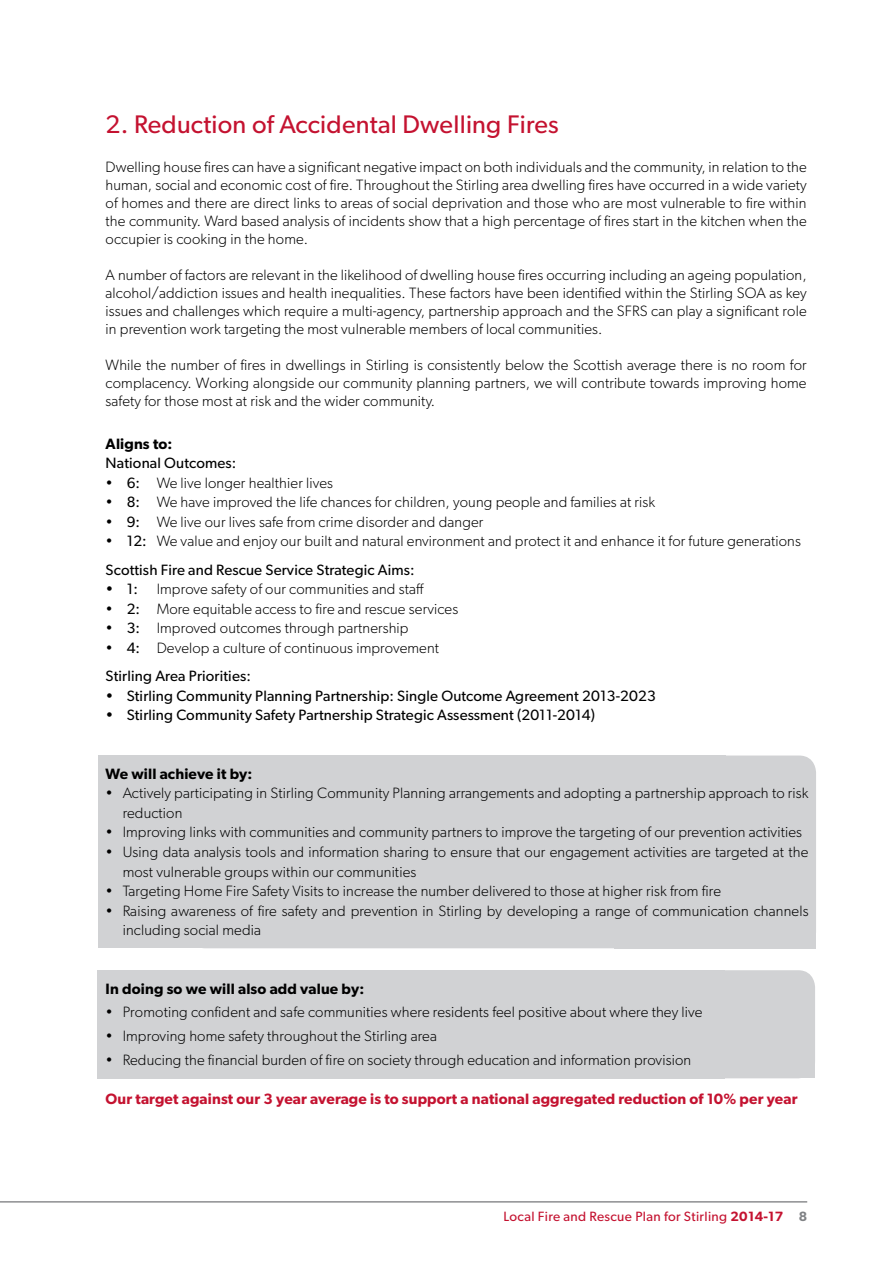
<style>
.page{position:relative;width:893px;height:1263px;background:#fff}
.page>*{position:absolute;margin:0;border:0;box-sizing:border-box;transform-origin:0 0}
.t1{font:25.5px "Gibson";letter-spacing:.01em;color:#c41230}
.t2{font:300 15px/18px "Gibson";letter-spacing:.01em;color:#000}
.t3{font:15px "Gibson";letter-spacing:.01em;color:#000}
.t4{font:600 15px "Gibson";letter-spacing:.01em;color:#c41230}
.t5{font:600 15px "Gibson";letter-spacing:.01em;color:#000}
.t6{font:13.5px "Gibson";letter-spacing:.025em;color:#c41230}
.t7{font:600 13.5px "Gibson";color:#808285}
.s1{font-weight:400}
.s2{font-weight:600}
</style>
<div class="page">
<div style="left:97px;top:970px;width:628px;height:108px;background:#d1d2d4"></div>
<div style="left:187px;top:970px;width:628px;height:108px;background:#d1d2d4;border-radius:17px"></div>
<div style="left:98px;top:755px;width:628px;height:193px;background:#d1d2d4"></div>
<div style="left:188px;top:755px;width:628px;height:193px;background:#d1d2d4;border-radius:17px"></div>
<hr style="left:0;top:1201px;width:807px;height:1px;background:#67686b">
<h1 class="t1" style="left:106px;top:109px;width:455px">2. Reduction of Accidental Dwelling Fires</h1>
<p class="t2" style="left:106px;top:157px;width:703px;text-align:justify">Dwelling house fires can have a significant negative impact on both individuals and the community, in relation to the human, social and economic cost of fire. Throughout the Stirling area dwelling fires have occurred in a wide variety of homes and there are direct links to areas of social deprivation and those who are most vulnerable to fire within the community. Ward based analysis of incidents show that a high percentage of fires start in the kitchen when the occupier is cooking in the home.</p>
<p class="t2" style="left:106px;top:265px;width:703px;text-align:justify">A number of factors are relevant in the likelihood of dwelling house fires occurring including an ageing population, alcohol/addiction issues and health inequalities. These factors have been identified within the Stirling SOA as key issues and challenges which require a multi-agency, partnership approach and the SFRS can play a significant role in prevention work targeting the most vulnerable members of local communities.</p>
<p class="t2" style="left:106px;top:355px;width:703px;text-align:justify">While the number of fires in dwellings in Stirling is consistently below the Scottish average there is no room for complacency. Working alongside our community planning partners, we will contribute towards improving home safety for those most at risk and the wider community.</p>
<p class="t5" style="left:106px;top:435px;width:68px">Aligns to:</p>
<p class="t3" style="left:106px;top:454px;width:132px">National Outcomes:</p>
<p class="t2" style="left:106px;top:474px;width:229px">• <span class="s1">6:</span> We live longer healthier lives</p>
<p class="t2" style="left:106px;top:493px;width:551px">• <span class="s1">8:</span> We have improved the life chances for children, young people and families at risk</p>
<p class="t2" style="left:106px;top:513px;width:379px">• <span class="s1">9:</span> We live our lives safe from crime disorder and danger</p>
<p class="t2" style="left:106px;top:527px;width:697px;line-height:28.5px">• <span class="s1">12:</span> We value and enjoy our built and natural environment and protect it and enhance it for future generations<br><span class="s1">Scottish Fire and Rescue Service Strategic Aims:</span></p>
<p class="t3" style="left:106px;top:580px;width:34px">• 1:</p>
<p class="t2" style="left:157px;top:580px;width:269px">Improve safety of our communities and staff</p>
<p class="t2" style="left:106px;top:600px;width:354px">• <span class="s1">2:</span> More equitable access to fire and rescue services</p>
<p class="t2" style="left:106px;top:619px;width:304px">• <span class="s1">3:</span> Improved outcomes through partnership</p>
<p class="t2" style="left:106px;top:633px;width:335px;line-height:28.5px">• <span class="s1">4:</span> Develop a culture of continuous improvement<br><span class="s1">Stirling Area Priorities:</span></p>
<p class="t3" style="left:106px;top:687px;width:552px">• Stirling Community Planning Partnership: Single Outcome Agreement 2013-2023</p>
<p class="t3" style="left:106px;top:706px;width:491px">• Stirling Community Safety Partnership Strategic Assessment (2011-2014)</p>
<p class="t5" style="left:106px;top:765px;width:148px">We will achieve it by:</p>
<p class="t2" style="left:123px;top:783px;width:687px;line-height:19.5px;text-indent:-17px">• Actively participating in Stirling Community Planning arrangements and adopting a partnership approach to risk reduction</p>
<p class="t2" style="left:106px;top:823px;width:698px">• Improving links with communities and community partners to improve the targeting of our prevention activities</p>
<p class="t2" style="left:123px;top:842px;width:687px;line-height:19.5px;text-indent:-17px">• Using data analysis tools and information sharing to ensure that our engagement activities are targeted at the most vulnerable groups within our communities</p>
<p class="t2" style="left:106px;top:882px;width:617px">• Targeting Home Fire Safety Visits to increase the number delivered to those at higher risk from fire</p>
<p class="t2" style="left:123px;top:900px;width:687px;line-height:19.5px;text-indent:-17px">• Raising awareness of fire safety and prevention in Stirling by developing a range of communication channels including social media</p>
<p class="t5" style="left:106px;top:979px;width:260px">In doing so we will also add value by:</p>
<p class="t2" style="left:106px;top:1003px;width:598px">• Promoting confident and safe communities where residents feel positive about where they live</p>
<p class="t2" style="left:106px;top:1027px;width:333px">• Improving home safety throughout the Stirling area</p>
<p class="t2" style="left:106px;top:1050px;width:587px">• Reducing the financial burden of fire on society through education and information provision</p>
<p class="t4" style="left:106px;top:1089px;width:693px">Our target against our 3 year average is to support a national aggregated reduction of 10% per year</p>
<p class="t6" style="left:504px;top:1208px;width:281px">Local Fire and Rescue Plan for Stirling <span class="s2">2014-17</span></p>
<p class="t7" style="left:799px;top:1208px;width:10px">8</p>
</div>
